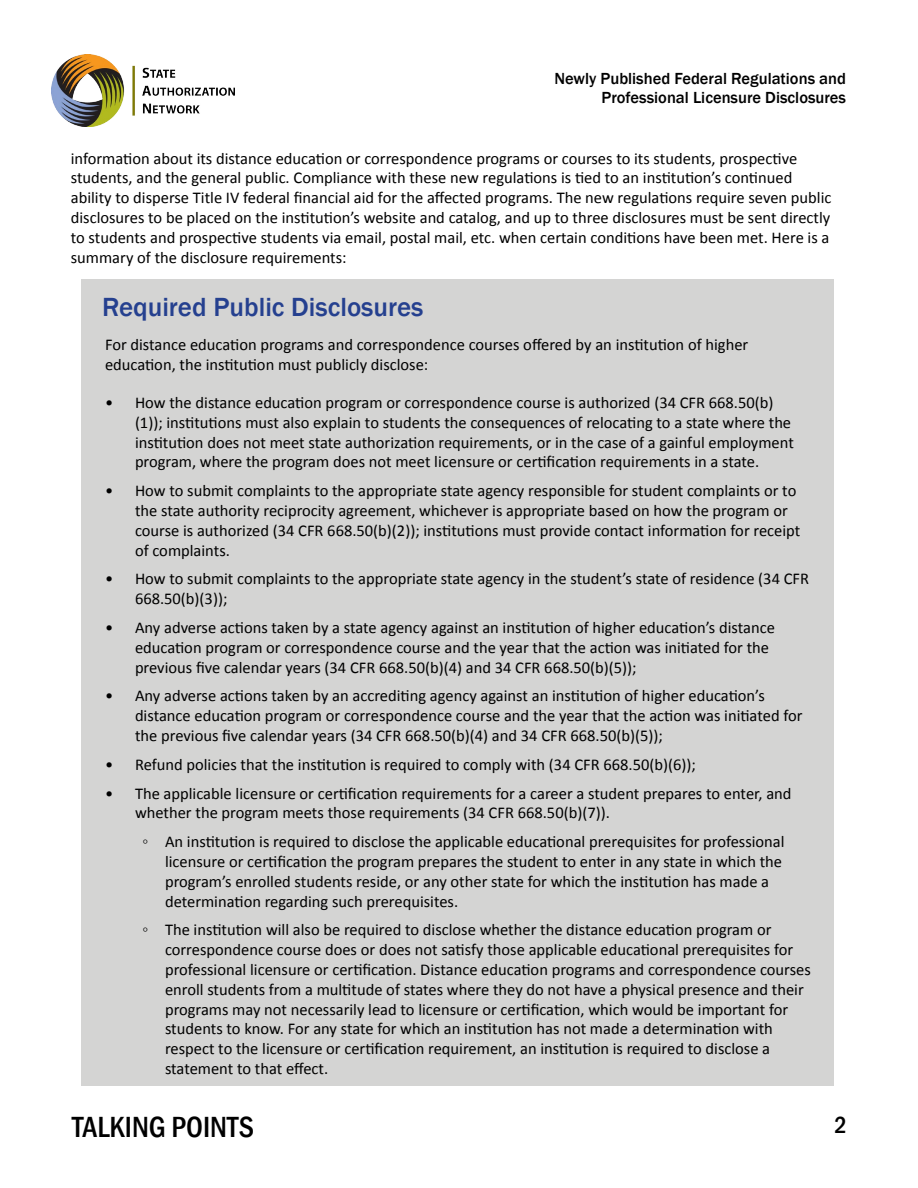
<style>
.page{position:relative;width:918px;height:1188px;background:#fff}
.page>*{position:absolute;margin:0;border:0;box-sizing:border-box;transform-origin:0 0}
.t1{font:500 condensed 30px "Franklin Gothic";color:#000}
.H4_in_textbox{font:500 27px "Franklin Gothic";color:#25408f}
.t2{font:500 condensed 24px "Franklin Gothic";color:#000}
.Paragraph{font:16.5px/19.8px "Calibri";color:#000}
.Paragraph_in_textbox{font:16.5px/19.8px "Calibri";color:#000}
.t3{font:500 16.5px/19.8px "Franklin Gothic";color:#000;text-align:right}
</style>
<div class="page">
<img style="left:51px;top:54px;width:184px;height:73px">
<div style="left:81px;top:279px;width:752px;height:806px;background:#d4d4d3"></div>
<p class="t3" style="left:554px;top:68px;width:293px">Newly Published Federal Regulations and<br>Professional Licensure Disclosures</p>
<p class="Paragraph" style="left:71px;top:148px;width:762px">information about its distance education or correspondence programs or courses to its students, prospective students, and the general public. Compliance with these new regulations is tied to an institution’s continued ability to disperse Title IV federal financial aid for the affected programs. The new regulations require seven public disclosures to be placed on the institution’s website and catalog, and up to three disclosures must be sent directly to students and prospective students via email, postal mail, etc. when certain conditions have been met. Here is a summary of the disclosure requirements:</p>
<p class="H4_in_textbox" style="left:102px;top:290px;width:323px">Required Public Disclosures</p>
<p class="Paragraph_in_textbox" style="left:105px;top:335px;width:645px">For distance education programs and correspondence courses offered by an institution of higher education, the institution must publicly disclose:</p>
<p class="Paragraph" style="left:135px;top:393px;width:660px;text-indent:-30px">• How the distance education program or correspondence course is authorized (34 CFR 668.50(b) (1)); institutions must also explain to students the consequences of relocating to a state where the institution does not meet state authorization requirements, or in the case of a gainful employment program, where the program does not meet licensure or certification requirements in a state.</p>
<p class="Paragraph" style="left:135px;top:481px;width:667px;text-indent:-30px">• How to submit complaints to the appropriate state agency responsible for student complaints or to the state authority reciprocity agreement, whichever is appropriate based on how the program or course is authorized (34 CFR 668.50(b)(2)); institutions must provide contact information for receipt of complaints.</p>
<p class="Paragraph" style="left:135px;top:569px;width:676px;text-indent:-30px">• How to submit complaints to the appropriate state agency in the student’s state of residence (34 CFR<br>668.50(b)(3));</p>
<p class="Paragraph" style="left:135px;top:618px;width:641px;text-indent:-30px">• Any adverse actions taken by a state agency against an institution of higher education’s distance education program or correspondence course and the year that the action was initiated for the previous five calendar years (34 CFR 668.50(b)(4) and 34 CFR 668.50(b)(5));</p>
<p class="Paragraph" style="left:135px;top:686px;width:669px;text-indent:-30px">• Any adverse actions taken by an accrediting agency against an institution of higher education’s distance education program or correspondence course and the year that the action was initiated for the previous five calendar years (34 CFR 668.50(b)(4) and 34 CFR 668.50(b)(5));</p>
<p class="Paragraph" style="left:105px;top:754px;width:592px">• Refund policies that the institution is required to comply with (34 CFR 668.50(b)(6));</p>
<p class="Paragraph" style="left:135px;top:783px;width:658px;text-indent:-30px">• The applicable licensure or certification requirements for a career a student prepares to enter, and whether the program meets those requirements (34 CFR 668.50(b)(7)).</p>
<p class="Paragraph" style="left:165px;top:832px;width:621px;text-indent:-23px">◦ An institution is required to disclose the applicable educational prerequisites for professional licensure or certification the program prepares the student to enter in any state in which the program’s enrolled students reside, or any other state for which the institution has made a determination regarding such prerequisites.</p>
<p class="Paragraph" style="left:165px;top:920px;width:647px;text-indent:-23px">◦ The institution will also be required to disclose whether the distance education program or correspondence course does or does not satisfy those applicable educational prerequisites for professional licensure or certification. Distance education programs and correspondence courses enroll students from a multitude of states where they do not have a physical presence and their programs may not necessarily lead to licensure or certification, which would be important for students to know. For any state for which an institution has not made a determination with respect to the licensure or certification requirement, an institution is required to disclose a statement to that effect.</p>
<h1 class="t1" style="left:72px;top:1107px;width:184px">TALKING POINTS</h1>
<h3 class="t2" style="left:835px;top:1109px;width:14px">2</h3>
</div>
